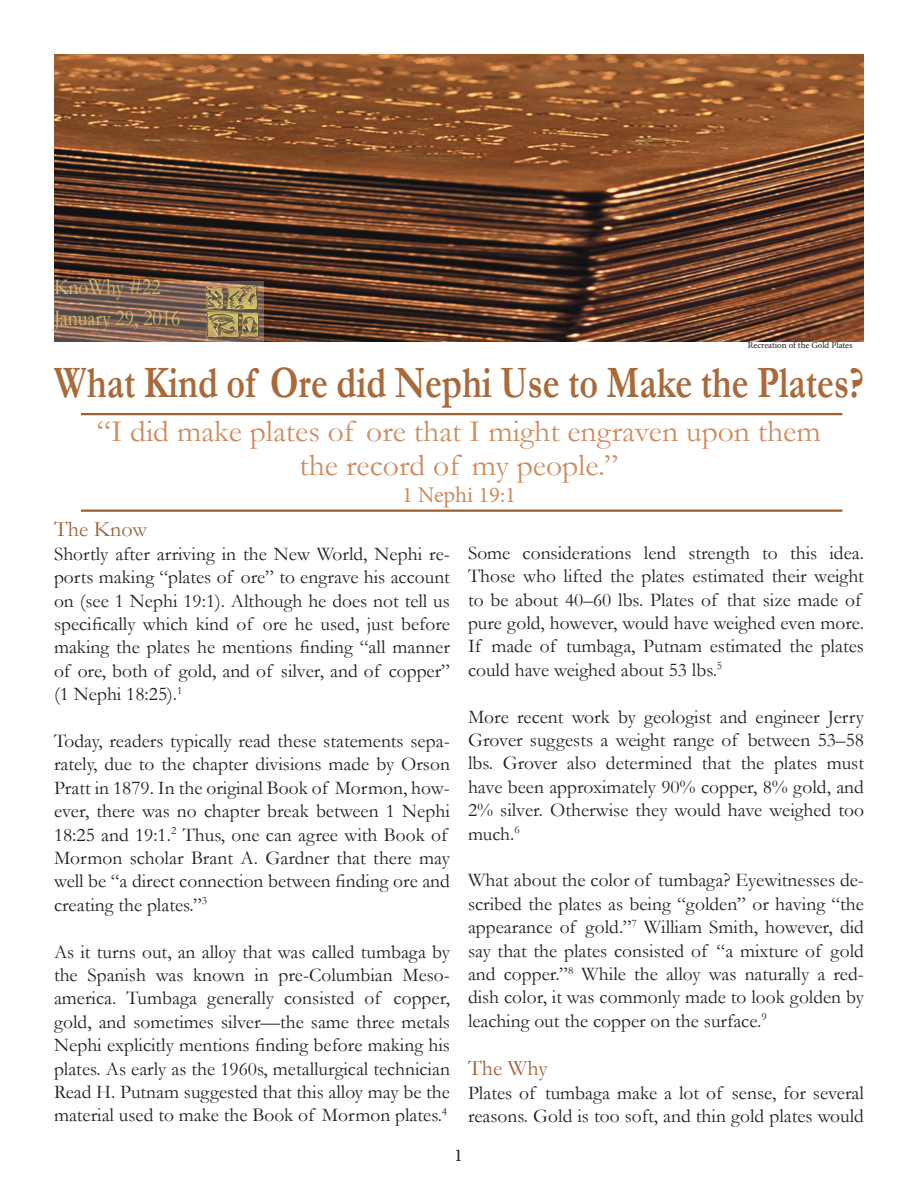
<style>
.page{position:relative;width:918px;height:1188px;background:#fff}
.page>*{position:absolute;margin:0;border:0;box-sizing:border-box;transform-origin:0 0}
.t1{font:700 45.3px "Garamond";color:#aa693a;scale:.79 1}
.t2{font:31.05px "Garamond";color:#ce8c61}
.t3{font:22.8px "Garamond";color:#d1bf67;scale:.86 1}
.t4{font:22.5px "Minion Pro";color:#ce8c61}
.t5{font:22.05px "Garamond";color:#9c633a}
.t6{font:19.5px/23.4px "Garamond";color:#231f20;text-align:justify}
.t7{font:18px "Minion Pro";color:#231f20}
.t8{font:9px "Minion Pro";color:#231f20}
</style>
<div class="page">
<img style="left:54px;top:54px;width:810px;height:287px">
<hr style="left:81px;top:413px;width:761px;height:2px;background:#9d6132">
<hr style="left:81px;top:510px;width:761px;height:2px;background:#9d6132">
<svg style="left:54px;top:281px;width:210px;height:60px;background:#806458"></svg>
<img style="left:204px;top:285px;width:59px;height:54px">
<p class="t3" style="left:54px;top:273px;width:126px">KnoWhy #22</p>
<p class="t3" style="left:54px;top:304px;width:148px">January 29, 2016</p>
<p class="t8" style="left:748px;top:339px;width:106px">Recreation of the Gold Plates</p>
<p class="t1" style="left:54px;top:355px;width:1027px">What Kind of Ore did Nephi Use to Make the Plates?</p>
<p class="t2" style="left:97px;top:412px;width:725px">“I did make plates of ore that I might engraven upon them</p>
<p class="t2" style="left:300px;top:446px;width:320px">the record of my people.”</p>
<p class="t4" style="left:402px;top:480px;width:115px">1 Nephi 19:1</p>
<p class="t5" style="left:54px;top:516px;width:95px">The Know</p>
<p class="t6" style="left:54px;top:542px;width:398px">Shortly after arriving in the New World, Nephi re&shy;ports making “plates of ore” to engrave his account on (see 1 Nephi 19:1). Although he does not tell us specifically which kind of ore he used, just before making the plates he mentions finding “all manner of ore, both of gold, and of silver, and of copper” (1 Nephi 18:25).<sup>1</sup></p>
<p class="t6" style="left:54px;top:729px;width:398px;text-align:left">Today, readers typically read these statements sepa&shy;rately, due to the chapter divisions made by Orson Pratt in 1879. In the original Book of Mormon, how&shy;ever, there was no chapter break between 1 Nephi 18:25 and 19:1.<sup>2</sup> Thus, one can agree with Book of Mormon scholar Brant A. Gardner that there may well be “a direct connection between finding ore and creating the plates.”<sup>3</sup></p>
<p class="t6" style="left:54px;top:940px;width:398px">As it turns out, an alloy that was called tumbaga by the Spanish was known in pre-Columbian Meso&shy;america. Tumbaga generally consisted of copper, gold, and sometimes silver—the same three metals Nephi explicitly mentions finding before making his plates. As early as the 1960s, metallurgical technician Read H. Putnam suggested that this alloy may be the material used to make the Book of Mormon plates.<sup>4</sup></p>
<p class="t6" style="left:468px;top:541px;width:398px;text-align:left">Some considerations lend strength to this idea.<br>Those who lifted the plates estimated their weight to be about 40–60 lbs. Plates of that size made of pure gold, however, would have weighed even more.<br>If made of tumbaga, Putnam estimated the plates could have weighed about 53 lbs.<sup>5</sup></p>
<p class="t6" style="left:468px;top:705px;width:398px">More recent work by geologist and engineer Jerry Grover suggests a weight range of between 53–58 lbs. Grover also determined that the plates must have been approximately 90% copper, 8% gold, and 2% silver. Otherwise they would have weighed too much.<sup>6</sup></p>
<p class="t6" style="left:468px;top:868px;width:398px">What about the color of tumbaga? Eyewitnesses de&shy;scribed the plates as being “golden” or having “the appearance of gold.”<sup>7</sup> William Smith, however, did say that the plates consisted of “a mixture of gold and copper.”<sup>8</sup> While the alloy was naturally a red&shy;dish color, it was commonly made to look golden by leaching out the copper on the surface.<sup>9</sup></p>
<p class="t5" style="left:468px;top:1055px;width:81px">The Why</p>
<p class="t6" style="left:468px;top:1081px;width:398px">Plates of tumbaga make a lot of sense, for several reasons. Gold is too soft, and thin gold plates would</p>
<p class="t7" style="left:454px;top:1144px;width:10px">1</p>
</div>
